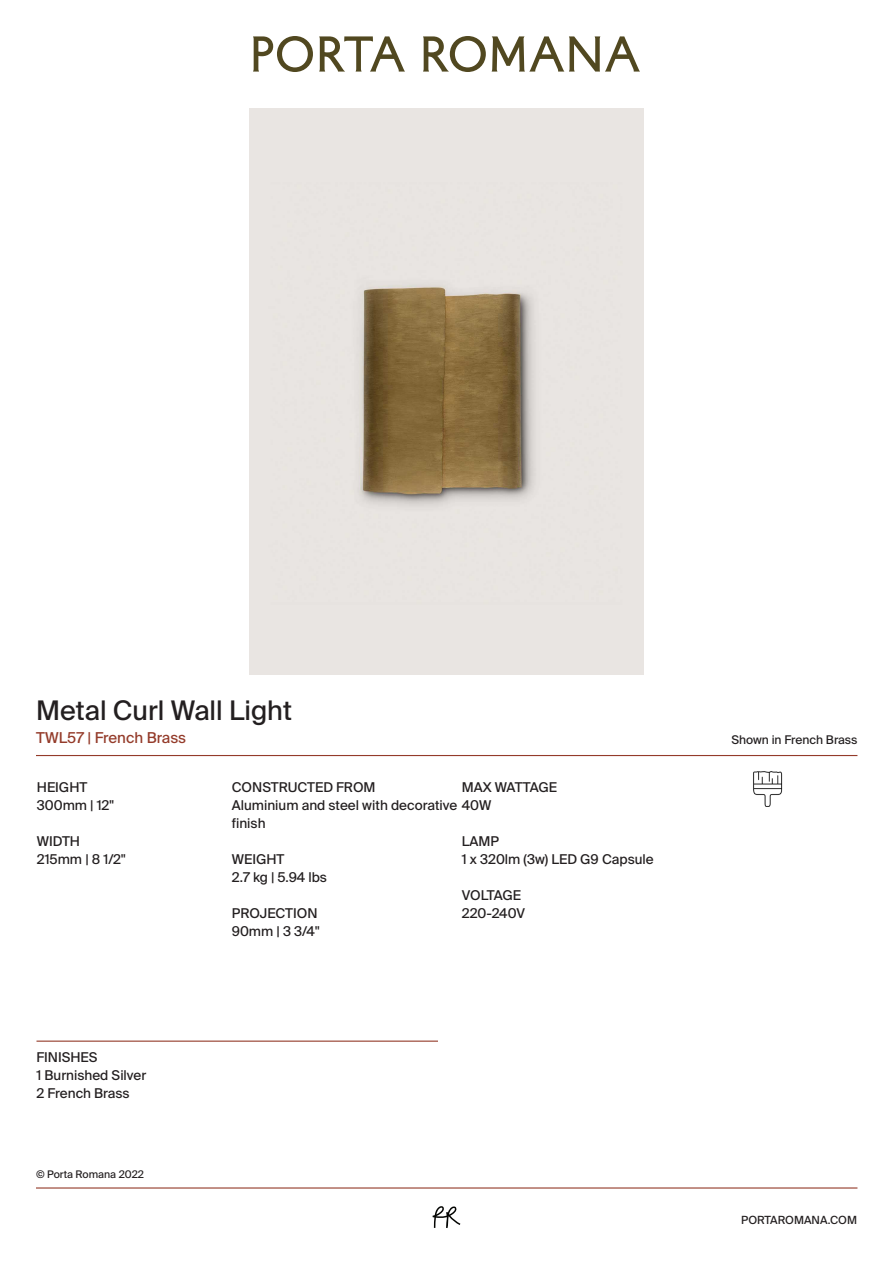
<style>
.page{position:relative;width:893px;height:1263px;background:#fff}
.page>*{position:absolute;margin:0;border:0;box-sizing:border-box;transform-origin:0 0}
.t1{font:27px "Suisse Intl";color:#231f20}
.t2{font:15px "Suisse Intl";color:#943b2a}
.t3{font:13.5px/18px "Suisse Intl";color:#231f20}
.t4{font:12px "Suisse Intl";color:#231f20}
.t5{font:11.25px "Suisse Intl";color:#231f20}
.t6{font:10.5px "Suisse Intl";color:#231f20}
</style>
<div class="page">
<hr style="left:36px;top:755px;width:821px;height:1px;background:#943b2a">
<img style="left:250px;top:108px;width:393px;height:566px">
<svg style="left:253px;top:36px;width:60px;height:36px"></svg>
<svg style="left:319px;top:36px;width:86px;height:36px"></svg>
<svg style="left:423px;top:36px;width:63px;height:36px"></svg>
<svg style="left:492px;top:36px;width:148px;height:36px"></svg>
<hr style="left:36px;top:1040px;width:402px;height:2px;background:#943b2a">
<svg style="left:433px;top:1206px;width:27px;height:22px"></svg>
<hr style="left:36px;top:1187px;width:821px;height:1px;background:#943b2a">
<img style="left:753px;top:772px;width:30px;height:35px">
<h1 class="t1" style="left:36px;top:695px;width:257px">Metal Curl Wall Light</h1>
<p class="t2" style="left:36px;top:729px;width:151px">TWL57 | French Brass</p>
<p class="t4" style="left:731px;top:733px;width:128px">Shown in French Brass</p>
<p class="t3" style="left:37px;top:778px;width:79px">HEIGHT<br>300mm | 12"</p>
<p class="t3" style="left:37px;top:832px;width:90px">WIDTH<br>215mm | 8 1/2"</p>
<p class="t3" style="left:36px;top:1048px;width:111px">FINISHES<br>1 Burnished Silver<br>2 French Brass</p>
<p class="t6" style="left:36px;top:1168px;width:109px">© Porta Romana 2022</p>
<p class="t3" style="left:232px;top:778px;width:327px;text-indent:230px">MAX WATTAGE<br>Aluminium and steel with decorative 40W</p>
<p class="t3" style="left:462px;top:832px;width:193px">LAMP<br>1 x 320lm (3w) LED G9 Capsule</p>
<p class="t3" style="left:462px;top:886px;width:65px">VOLTAGE<br>220-240V</p>
<p class="t3" style="left:232px;top:778px;width:145px">CONSTRUCTED FROM</p>
<p class="t3" style="left:232px;top:814px;width:35px">finish</p>
<p class="t3" style="left:232px;top:850px;width:97px">WEIGHT<br>2.7 kg | 5.94 lbs</p>
<p class="t3" style="left:232px;top:904px;width:89px">PROJECTION<br>90mm | 3 3/4"</p>
<p class="t5" style="left:741px;top:1213px;width:117px">PORTAROMANA.COM</p>
</div>
